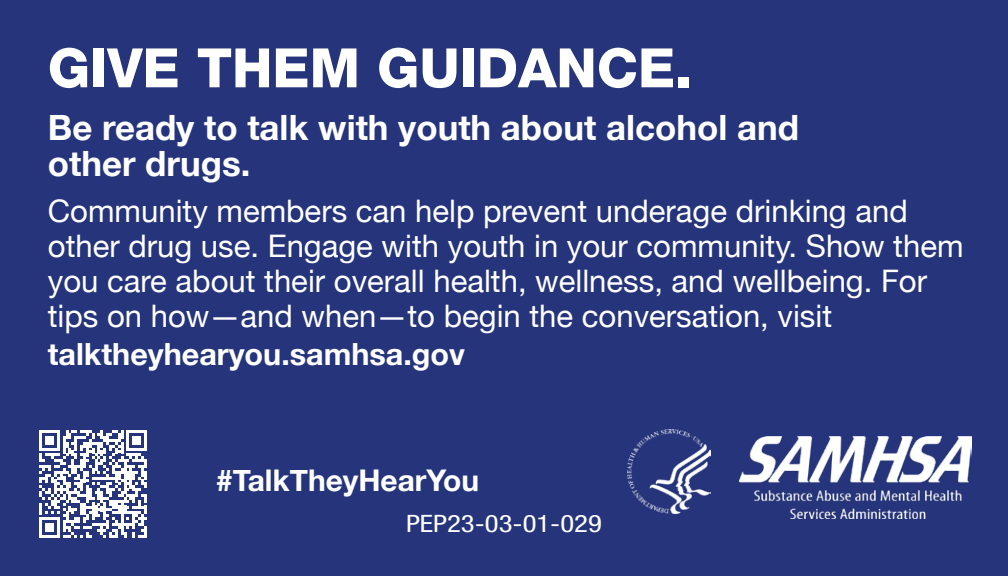
<style>
.page{position:relative;width:1008px;height:576px;background:#25347b}
.page>*{position:absolute;margin:0;border:0;box-sizing:border-box;transform-origin:0 0}
.t1{font:800 54.4px "Helvetica Neue LT Std";color:#fff}
.t2{font:700 34.8px/36px "Helvetica Neue";color:#fff}
.t3{font:31.2px/34.8px "Helvetica Neue";color:#fff}
.t4{font:700 30.4px "Helvetica Neue";color:#fff}
.t5{font:700 30px "Helvetica Neue";color:#fff}
.t6{font:condensed 24px "Helvetica Neue";color:#fff;scale:1.2 1}
</style>
<div class="page">
<img style="left:628px;top:430px;width:82px;height:84px">
<img style="left:740px;top:437px;width:232px;height:81px">
<svg style="left:39px;top:430px;width:108px;height:108px"></svg>
<h1 class="t1" style="left:48px;top:36px;width:646px">GIVE THEM GUIDANCE.</h1>
<p class="t2" style="left:48px;top:110px;width:753px">Be ready to talk with youth about alcohol and other drugs.</p>
<p class="t3" style="left:48px;top:195px;width:917px">Community members can help prevent underage drinking and other drug use. Engage with youth in your community. Show them you care about their overall health, wellness, and wellbeing. For tips on how—and when—to begin the conversation, visit</p>
<p class="t4" style="left:48px;top:331px;width:419px">talktheyhearyou.samhsa.gov</p>
<p class="t5" style="left:216px;top:456px;width:264px">#TalkTheyHearYou</p>
<p class="t6" style="left:406px;top:510px;width:165px">PEP23-03-01-029</p>
</div>
